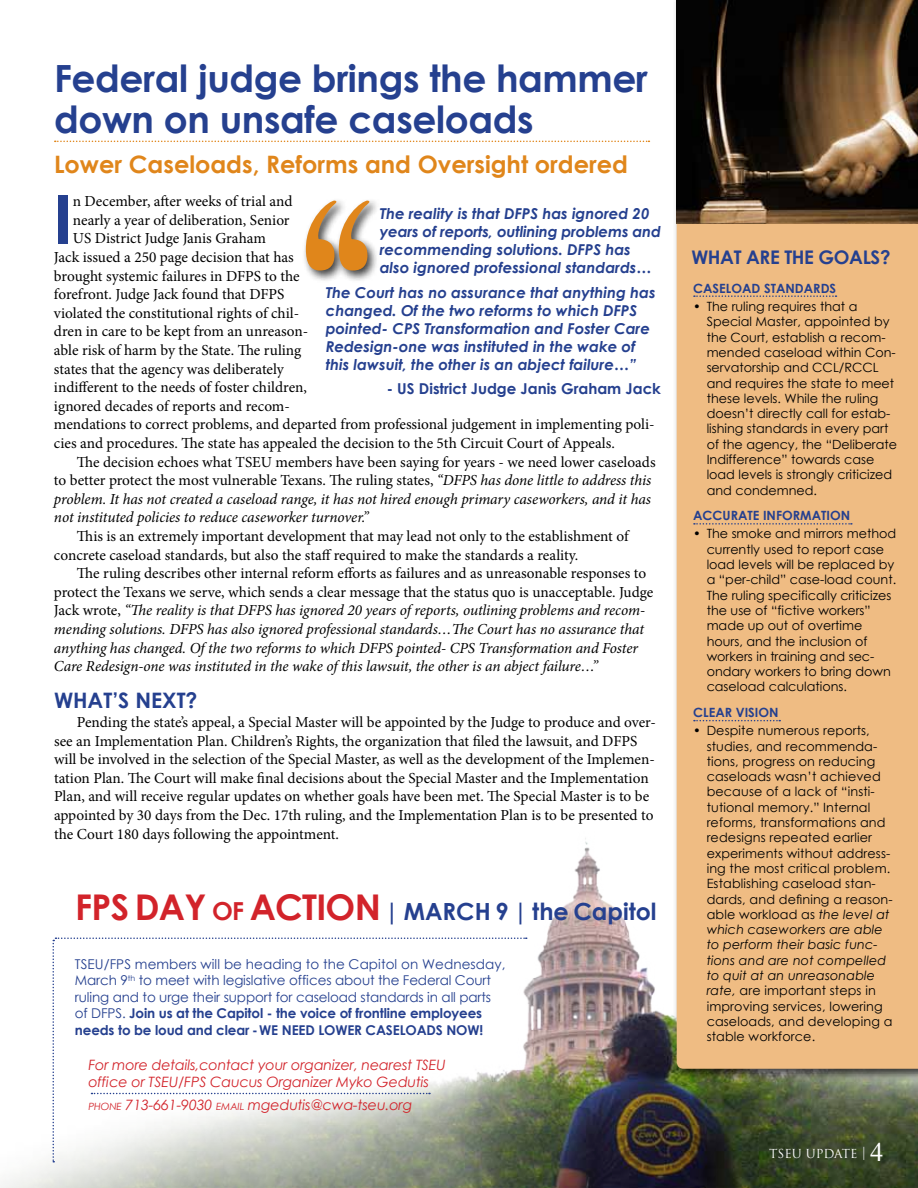
<style>
.page{position:relative;width:918px;height:1188px;background:#fff}
.page>*{position:absolute;margin:0;border:0;box-sizing:border-box;transform-origin:0 0}
.t1{font:315.3px "Birch Std";color:#e0861b;scale:1.24 1}
.t2{font:700 67.05px "Century Gothic";color:#25408f}
.t3{font:700 37.5px/40.5px "Century Gothic";letter-spacing:-.01em;color:#25408f}
.t4{font:700 35.4px "Century Gothic";letter-spacing:-.02em;color:#d2232a}
.t5{font:26.55px "Times New Roman";color:#fff}
.t6{font:700 24px "Century Gothic";color:#e0861b}
.t7{font:700 23.7px "Century Gothic";color:#25408f}
.t8{font:700 21.3px "Century Gothic";color:#25408f}
.t9{font:700 18.75px "Century Gothic";letter-spacing:-.02em;color:#25408f}
.t10{font:15.3px/18.6px "Minion Pro";color:#000}
.t11{font:italic 15.3px/18.6px "Minion Pro";letter-spacing:-.01em;color:#000}
.t12{font:italic 700 15px/18px "Century Gothic";color:#25408f}
.t13{font:700 15px "Century Gothic";color:#25408f}
.t14{font:italic 14.25px/17.1px "Century Gothic";letter-spacing:-.01em;color:#d2232a}
.t15{font:13.5px/16.5px "Century Gothic";letter-spacing:-.01em;color:#25408f}
.t16{font:12.75px/15.3px "Century Gothic";color:#000}
.t17{font:700 12.75px "Century Gothic";color:#25408f}
.t18{font:12.15px "Trajan Pro";letter-spacing:-.01em;color:#fff}
.s1{font-style:italic}
.s2{font-style:normal}
.s3{font-size:24.75px}
.s4{font-weight:700}
.s5{font-size:10.05px}
.s6{font-family:"Times New Roman";font-size:14.55px}
</style>
<div class="page">
<img style="left:0;top:838px;width:918px;height:350px">
<div style="left:673px;top:0;width:245px;height:1082px;background:#000;opacity:.75"></div>
<div style="left:677px;top:223px;width:241px;height:846px;background:#efbc83"></div>
<svg style="left:55px;top:141px;width:594px;height:1px"></svg>
<svg style="left:694px;top:295px;width:142px;height:2px"></svg>
<svg style="left:694px;top:523px;width:158px;height:2px"></svg>
<svg style="left:694px;top:720px;width:86px;height:1px"></svg>
<div style="left:302px;top:197px;width:79px;height:86px;background:#000;opacity:.75"></div>
<svg style="left:52px;top:938px;width:475px;height:224px"></svg>
<img style="left:677px;top:0;width:241px;height:223px">
<h3 class="t3" style="left:54px;top:57px;width:596px">Federal judge brings the hammer down on unsafe caseloads</h3>
<h3 class="t6" style="left:54px;top:146px;width:576px">Lower Caseloads, Reforms and Oversight ordered</h3>
<h1 class="t1" style="left:295px;top:145px;width:70px">‘‘</h1>
<p class="t12" style="left:380px;top:204px;width:283px">The reality is that DFPS has ignored 20 years of reports, outlining problems and recommending solutions. DFPS has also ignored professional standards…</p>
<p class="t12" style="left:326px;top:283px;width:332px">The Court has no assurance that anything has changed. Of the two reforms to which DFPS pointed- CPS Transformation and Foster Care Redesign-one was instituted in the wake of this lawsuit, the other is an abject failure…”</p>
<p class="t13" style="left:387px;top:377px;width:276px">- US District Judge Janis Graham Jack</p>
<h2 class="t2" style="left:54px;top:168px;width:20px">I</h2>
<p class="t10" style="left:73px;top:192px;width:221px">n December, after weeks of trial and</p>
<p class="t10" style="left:73px;top:211px;width:218px">nearly a year of deliberation, Senior</p>
<p class="t10" style="left:73px;top:229px;width:195px">US District Judge Janis Graham</p>
<p class="t10" style="left:54px;top:248px;width:241px">Jack issued a 250 page decision that has</p>
<p class="t10" style="left:54px;top:266px;width:247px">brought systemic failures in DFPS to the</p>
<p class="t10" style="left:54px;top:285px;width:232px">forefront. Judge Jack found that DFPS</p>
<p class="t10" style="left:54px;top:304px;width:247px">violated the constitutional rights of chil-</p>
<p class="t10" style="left:54px;top:322px;width:256px">dren in care to be kept from an unreason-</p>
<p class="t10" style="left:54px;top:341px;width:249px">able risk of harm by the State. The ruling</p>
<p class="t10" style="left:54px;top:359px;width:231px">states that the agency was deliberately</p>
<p class="t10" style="left:54px;top:378px;width:255px">indifferent to the needs of foster children,</p>
<p class="t10" style="left:54px;top:397px;width:237px">ignored decades of reports and recom-</p>
<p class="t10" style="left:54px;top:415px;width:602px">mendations to correct problems, and departed from professional judgement in implementing poli-</p>
<p class="t10" style="left:54px;top:434px;width:562px">cies and procedures. The state has appealed the decision to the 5th Circuit Court of Appeals.</p>
<p class="t10" style="left:77px;top:452px;width:580px">The decision echoes what TSEU members have been saying for years - we need lower caseloads</p>
<p class="t10" style="left:54px;top:471px;width:599px">to better protect the most vulnerable Texans. The ruling states, <span class="s1">“DFPS has done little to address this</span></p>
<p class="t11" style="left:54px;top:490px;width:599px">problem. It has not created a caseload range, it has not hired enough primary caseworkers, and it has</p>
<p class="t11" style="left:54px;top:508px;width:316px">not instituted policies to reduce caseworker turnover.”</p>
<p class="t10" style="left:54px;top:527px;width:576px;text-indent:23px">This is an extremely important development that may lead not only to the establishment of concrete caseload standards, but also the staff required to make the standards a reality.</p>
<p class="t11" style="left:54px;top:564px;width:601px;text-indent:23px"><span class="s2">The ruling describes other internal reform efforts as failures and as unreasonable responses to protect the Texans we serve, which sends a clear message that the status quo is unacceptable. Judge Jack wrote,</span> “The reality is that DFPS has ignored 20 years of reports, outlining problems and recom&shy;mending solutions. DFPS has also ignored professional standards…The Court has no assurance that anything has changed. Of the two reforms to which DFPS pointed- CPS Transformation and Foster Care Redesign-one was instituted in the wake of this lawsuit, the other is an abject failure…”</p>
<h3 class="t8" style="left:54px;top:684px;width:145px">What’s Next?</h3>
<p class="t10" style="left:54px;top:713px;width:604px;text-indent:23px">Pending the state’s appeal, a Special Master will be appointed by the Judge to produce and over&shy;see an Implementation Plan. Children’s Rights, the organization that filed the lawsuit, and DFPS will be involved in the selection of the Special Master, as well as the development of the Implemen&shy;tation Plan. The Court will make final decisions about the Special Master and the Implementation Plan, and will receive regular updates on whether goals have been met. The Special Master is to be appointed by 30 days from the Dec. 17th ruling, and the Implementation Plan is to be presented to the Court 180 days following the appointment.</p>
<h3 class="t4" style="left:75px;top:880px;width:197px">FPS Day <span class="s3">of</span> Action</h3>
<h3 class="t7" style="left:385px;top:894px;width:37px">| MAR</h3>
<h3 class="t7" style="left:456px;top:894px;width:202px">CH 9 | the Capitol</h3>
<p class="t15" style="left:75px;top:956px;width:432px">TSEU/FPS members will be heading to the Capitol on Wednesday, March 9<sup>th</sup> to meet with legislative offices about the Federal Court ruling and to urge their support for caseload standards in all parts of DFPS. <span class="s4">Join us at the Capitol - the voice of frontline employees needs to be loud and clear - WE NEED LOWER CASELOADS NOW!</span></p>
<p class="t14" style="left:88px;top:1056px;width:359px">For more details,contact your organizer, nearest TSEU office or TSEU/FPS Caucus Organizer Myko Gedutis</p>
<p class="t14" style="left:88px;top:1096px;width:325px"><span class="s5">PHONE</span> 713-661-9030 <span class="s5">EMAIL</span> mgedutis@cwa-tseu.org</p>
<p class="t9" style="left:691px;top:243px;width:201px">What Are The Goals?</p>
<p class="t17" style="left:693px;top:279px;width:136px">Case load Standards</p>
<p class="t16" style="left:707px;top:299px;width:192px;text-indent:-14px">• The ruling requires that a<br>Special Master, appointed by the Court, establish a recom&shy;mended caseload within Con&shy;servatorship and CCL/RCCL and requires the state to meet these levels. While the ruling doesn’t directly call for estab&shy;lishing standards in every part of the agency, the “Deliberate<br>Indifference” towards case load levels is strongly criticized and condemned.</p>
<p class="t17" style="left:693px;top:506px;width:11px">Accu</p>
<p class="t17" style="left:731px;top:506px;width:46px">rate Info</p>
<p class="t17" style="left:793px;top:506px;width:37px">rmation</p>
<p class="t16" style="left:707px;top:526px;width:191px;text-indent:-14px">• The smoke and mirrors method currently used to report case load levels will be replaced by a “per-child” case-load count.<br>The ruling specifically criticizes the use of “fictive workers” made up out of overtime hours, and the inclusion of workers in training and sec&shy;ondary workers to bring down caseload calculations.</p>
<p class="t17" style="left:693px;top:703px;width:51px">Clear Vision</p>
<p class="t16" style="left:707px;top:723px;width:188px;text-indent:-14px">• Despite numerous reports, studies, and recommenda&shy;tions, progress on reducing caseloads wasn’t achieved because of a lack of “insti&shy;tutional memory.” Internal reforms, transformations and redesigns repeated earlier experiments without address&shy;ing the most critical problem.<br>Establishing caseload stan&shy;dards, and defining a reason&shy;able workload as <span class="s1">the level at which caseworkers are able to perform their basic func&shy;tions and are not compelled to quit at an unreasonable rate,</span> are important steps in improving services, lowering caseloads, and developing a stable workforce.</p>
<p class="t18" style="left:769px;top:1145px;width:98px">TSEU Update <span class="s6">|</span></p>
<h3 class="t5" style="left:870px;top:1135px;width:15px">4</h3>
</div>
